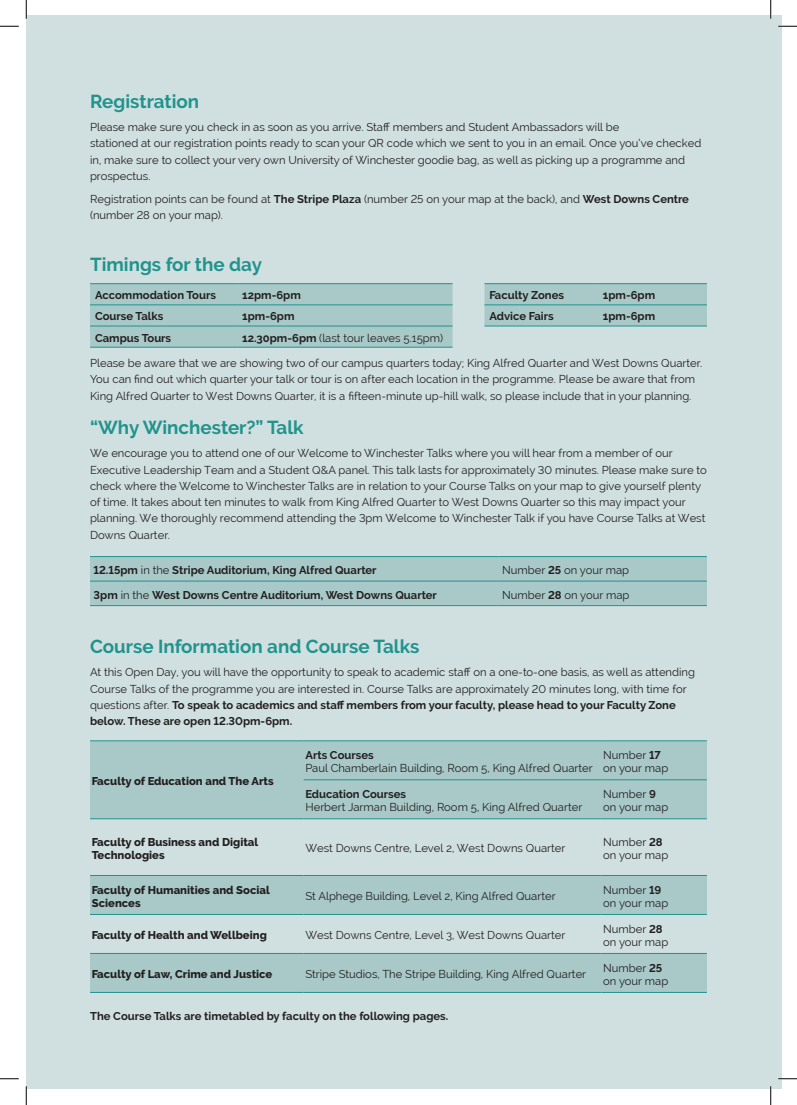
<style>
.page{position:relative;width:797px;height:1105px;background:#fff}
.page>*{position:absolute;margin:0;border:0;box-sizing:border-box;transform-origin:0 0}
.Heading{font:700 18.75px "Raleway";color:#21938d}
.Body{font:11.25px/16.2px "Raleway";color:#231f20}
.Body-2{font:700 11.25px "Raleway";color:#231f20}
.Body-3{font:800 11.25px/13.5px "Raleway";color:#231f20}
.s1{font-weight:700}
.s2{font-weight:400}
</style>
<div class="page">
<div style="left:26px;top:16px;width:755px;height:1073px;background:#d0e0e0"></div>
<svg style="left:90px;top:284px;width:617px;height:63px;fill:#a8c9c8"></svg>
<hr style="left:90px;top:283px;width:147px;height:1px;background:#21938d">
<hr style="left:237px;top:283px;width:215px;height:1px;background:#21938d">
<hr style="left:484px;top:283px;width:114px;height:1px;background:#21938d">
<hr style="left:598px;top:283px;width:109px;height:1px;background:#21938d">
<hr style="left:90px;top:305px;width:147px;height:1px;background:#21938d">
<hr style="left:237px;top:305px;width:215px;height:1px;background:#21938d">
<hr style="left:484px;top:305px;width:114px;height:1px;background:#21938d">
<hr style="left:598px;top:305px;width:109px;height:1px;background:#21938d">
<hr style="left:90px;top:326px;width:147px;height:1px;background:#21938d">
<hr style="left:90px;top:347px;width:147px;height:1px;background:#21938d">
<hr style="left:237px;top:326px;width:215px;height:1px;background:#21938d">
<hr style="left:237px;top:347px;width:215px;height:1px;background:#21938d">
<hr style="left:484px;top:326px;width:114px;height:1px;background:#21938d">
<hr style="left:598px;top:326px;width:109px;height:1px;background:#21938d">
<div style="left:90px;top:557px;width:617px;height:48px;background:#a8c9c8"></div>
<hr style="left:90px;top:556px;width:408px;height:1px;background:#21938d">
<hr style="left:498px;top:556px;width:209px;height:1px;background:#21938d">
<hr style="left:90px;top:581px;width:408px;height:1px;background:#21938d">
<hr style="left:498px;top:581px;width:209px;height:1px;background:#21938d">
<hr style="left:90px;top:605px;width:408px;height:1px;background:#21938d">
<hr style="left:498px;top:605px;width:209px;height:1px;background:#21938d">
<svg style="left:90px;top:742px;width:617px;height:250px;fill:#a8c9c8"></svg>
<hr style="left:90px;top:741px;width:214px;height:1px;background:#21938d">
<hr style="left:304px;top:741px;width:297px;height:1px;background:#21938d">
<hr style="left:601px;top:741px;width:106px;height:1px;background:#21938d">
<hr style="left:304px;top:780px;width:297px;height:1px;background:#21938d">
<hr style="left:601px;top:780px;width:106px;height:1px;background:#21938d">
<hr style="left:90px;top:818px;width:214px;height:1px;background:#21938d">
<hr style="left:304px;top:818px;width:297px;height:1px;background:#21938d">
<hr style="left:601px;top:818px;width:106px;height:1px;background:#21938d">
<hr style="left:90px;top:875px;width:214px;height:1px;background:#21938d">
<hr style="left:601px;top:875px;width:106px;height:1px;background:#21938d">
<hr style="left:90px;top:914px;width:214px;height:1px;background:#21938d">
<hr style="left:601px;top:914px;width:106px;height:1px;background:#21938d">
<hr style="left:90px;top:953px;width:214px;height:1px;background:#21938d">
<hr style="left:304px;top:953px;width:297px;height:1px;background:#21938d">
<hr style="left:601px;top:953px;width:106px;height:1px;background:#21938d">
<hr style="left:90px;top:992px;width:214px;height:1px;background:#21938d">
<hr style="left:304px;top:992px;width:297px;height:1px;background:#21938d">
<hr style="left:601px;top:992px;width:106px;height:1px;background:#21938d">
<hr style="left:304px;top:875px;width:297px;height:1px;background:#21938d">
<hr style="left:304px;top:914px;width:297px;height:1px;background:#21938d">
<svg style="left:0;top:25px;width:19px;height:2px"></svg>
<svg style="left:778px;top:25px;width:19px;height:2px"></svg>
<svg style="left:0;top:1078px;width:19px;height:1px"></svg>
<svg style="left:778px;top:1078px;width:19px;height:1px"></svg>
<svg style="left:25px;top:0;width:2px;height:19px"></svg>
<svg style="left:25px;top:1086px;width:2px;height:19px"></svg>
<svg style="left:770px;top:0;width:1px;height:19px"></svg>
<svg style="left:770px;top:1086px;width:1px;height:19px"></svg>
<p class="Heading" style="left:90px;top:90px;width:111px">Registration</p>
<p class="Body" style="left:90px;top:119px;width:612px">Please make sure you check in as soon as you arrive. Staff members and Student Ambassadors will be<br>stationed at our registration points ready to scan your QR code which we sent to you in an email. Once you’ve checked in, make sure to collect your very own University of Winchester goodie bag, as well as picking up a programme and prospectus.</p>
<p class="Body" style="left:90px;top:191px;width:600px">Registration points can be found at <span class="s1">The Stripe Plaza</span> (number 25 on your map at the back), and <span class="s1">West Downs Centre </span>(number 28 on your map).</p>
<p class="Heading" style="left:90px;top:254px;width:173px">Timings for the day</p>
<p class="Body-2" style="left:95px;top:289px;width:122px">Accommodation Tours</p>
<p class="Body-2" style="left:242px;top:289px;width:60px">12pm-6pm</p>
<p class="Body-2" style="left:489px;top:289px;width:76px">Faculty Zones</p>
<p class="Body-2" style="left:603px;top:289px;width:54px">1pm-6pm</p>
<p class="Body-2" style="left:95px;top:310px;width:70px">Course Talks</p>
<p class="Body-2" style="left:242px;top:310px;width:54px">1pm-6pm</p>
<p class="Body-2" style="left:489px;top:310px;width:66px">Advice Fairs</p>
<p class="Body-2" style="left:603px;top:310px;width:54px">1pm-6pm</p>
<p class="Body-2" style="left:95px;top:331px;width:78px">Campus Tours</p>
<p class="Body" style="left:242px;top:329px;width:202px"><span class="s1">12.30pm-6pm</span> (last tour leaves 5.15pm)</p>
<p class="Body" style="left:90px;top:355px;width:613px">Please be aware that we are showing two of our campus quarters today; King Alfred Quarter and West Downs Quarter.<br>You can find out which quarter your talk or tour is on after each location in the programme. Please be aware that from<br>King Alfred Quarter to West Downs Quarter, it is a fifteen-minute up-hill walk, so please include that in your planning.</p>
<p class="Heading" style="left:90px;top:417px;width:215px">“Why Winchester?” Talk</p>
<p class="Body" style="left:90px;top:445px;width:618px">We encourage you to attend one of our Welcome to Winchester Talks where you will hear from a member of our Executive Leadership Team and a Student Q&amp;A panel. This talk lasts for approximately 30 minutes. Please make sure to check where the Welcome to Winchester Talks are in relation to your Course Talks on your map to give yourself plenty of time. It takes about ten minutes to walk from King Alfred Quarter to West Downs Quarter so this may impact your planning. We thoroughly recommend attending the 3pm Welcome to Winchester Talk if you have Course Talks at West Downs Quarter.</p>
<p class="Body-2" style="left:94px;top:564px;width:284px">12.15pm <span class="s2">in the</span> Stripe Auditorium, King Alfred Quarter</p>
<p class="Body" style="left:502px;top:562px;width:128px">Number <span class="s1">25</span> on your map</p>
<p class="Body-2" style="left:94px;top:588px;width:345px">3pm <span class="s2">in the</span> West Downs Centre Auditorium, West Downs Quarter</p>
<p class="Body" style="left:502px;top:586px;width:129px">Number <span class="s1">28</span> on your map</p>
<p class="Heading" style="left:90px;top:636px;width:331px">Course Information and Course Talks</p>
<p class="Body" style="left:90px;top:664px;width:606px">At this Open Day, you will have the opportunity to speak to academic staff on a one-to-one basis, as well as attending Course Talks of the programme you are interested in. Course Talks are approximately 20 minutes long, with time for questions after. <span class="s1">To speak to academics and staff members from your faculty, please head to your Faculty Zone below. These are open 12.30pm-6pm.</span></p>
<p class="Body-3" style="left:92px;top:774px;width:183px">Faculty of Education and The Arts</p>
<p class="Body" style="left:305px;top:748px;width:289px;line-height:13.5px"><span class="s1">Arts Courses<br></span>Paul Chamberlain Building, Room 5, King Alfred Quarter</p>
<p class="Body" style="left:603px;top:748px;width:67px;line-height:13.5px">Number <span class="s1">17 </span>on your map</p>
<p class="Body" style="left:305px;top:787px;width:278px;line-height:13.5px"><span class="s1">Education Courses<br></span>Herbert Jarman Building, Room 5, King Alfred Quarter</p>
<p class="Body" style="left:603px;top:787px;width:67px;line-height:13.5px">Number <span class="s1">9 </span>on your map</p>
<p class="Body-3" style="left:92px;top:835px;width:168px">Faculty of Business and Digital<br>Technologies</p>
<p class="Body" style="left:305px;top:840px;width:261px">West Downs Centre, Level 2, West Downs Quarter</p>
<p class="Body" style="left:603px;top:835px;width:67px;line-height:13.5px">Number <span class="s1">28 </span>on your map</p>
<p class="Body-3" style="left:92px;top:883px;width:179px">Faculty of Humanities and Social<br>Sciences</p>
<p class="Body" style="left:305px;top:888px;width:252px">St Alphege Building, Level 2, King Alfred Quarter</p>
<p class="Body" style="left:603px;top:883px;width:67px;line-height:13.5px">Number <span class="s1">19 </span>on your map</p>
<p class="Body-3" style="left:92px;top:929px;width:176px">Faculty of Health and Wellbeing</p>
<p class="Body" style="left:305px;top:927px;width:261px">West Downs Centre, Level 3, West Downs Quarter</p>
<p class="Body" style="left:603px;top:922px;width:67px;line-height:13.5px">Number <span class="s1">28 </span>on your map</p>
<p class="Body-3" style="left:92px;top:968px;width:182px">Faculty of Law, Crime and Justice</p>
<p class="Body" style="left:305px;top:966px;width:282px">Stripe Studios, The Stripe Building, King Alfred Quarter</p>
<p class="Body" style="left:603px;top:961px;width:67px;line-height:13.5px">Number <span class="s1">25 </span>on your map</p>
<p class="Body-2" style="left:90px;top:1010px;width:360px">The Course Talks are timetabled by faculty on the following pages.</p>
</div>
